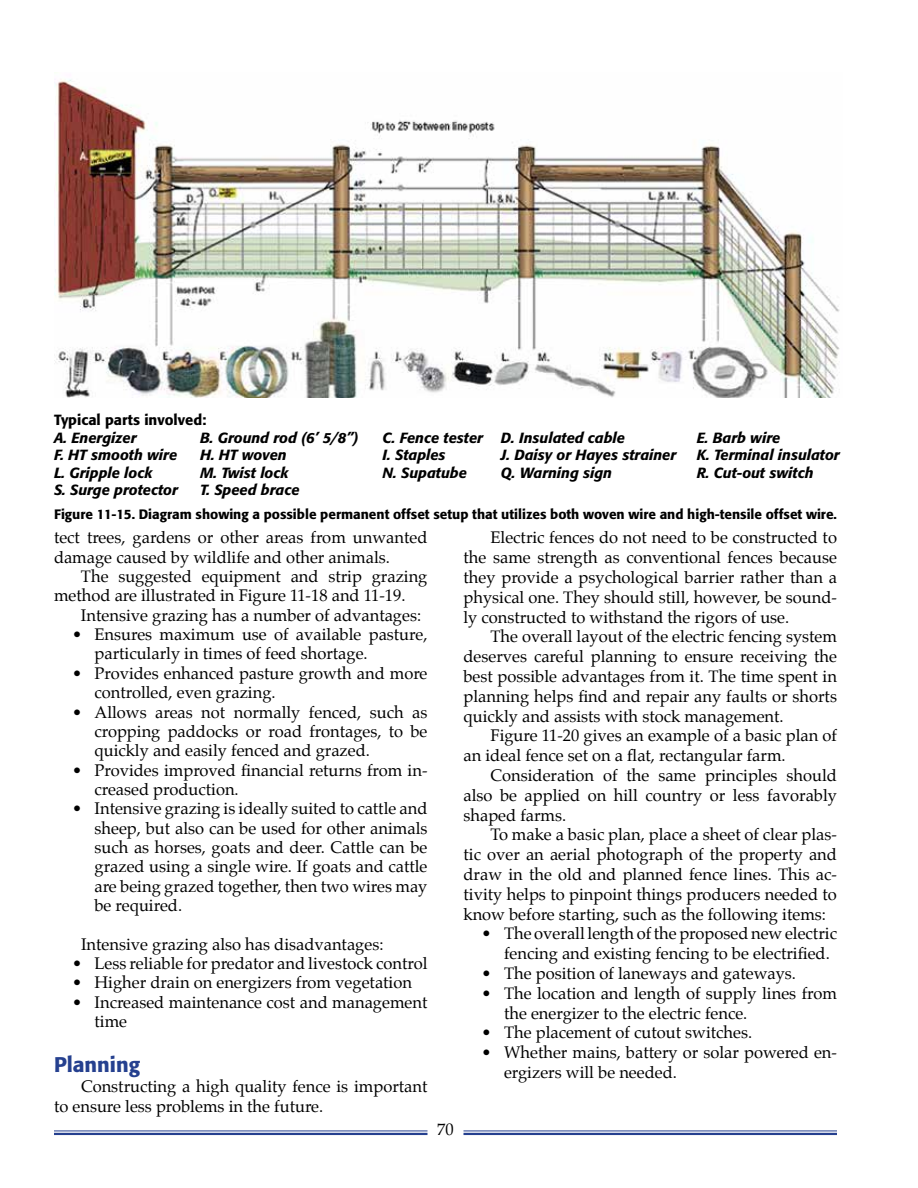
<style>
.page{position:relative;width:918px;height:1188px;background:#fff}
.page>*{position:absolute;margin:0;border:0;box-sizing:border-box;transform-origin:0 0}
.t1{font:500 21px "Formata";color:#25408f}
.t2{font:16.5px/19.8px "Palatino";color:#000}
.t3{font:italic 500 14.55px "Formata";color:#000}
.t4{font:500 14.55px "Formata";color:#000}
.t5{font:500 13.5px "Formata";color:#000}
</style>
<div class="page">
<hr style="left:464px;top:1131px;width:373px;height:1px;background:#25408f">
<hr style="left:464px;top:1133px;width:373px;height:2px;background:#25408f">
<hr style="left:54px;top:1131px;width:374px;height:1px;background:#25408f">
<hr style="left:54px;top:1133px;width:374px;height:2px;background:#25408f">
<img style="left:54px;top:79px;width:786px;height:318px">
<p class="t4" style="left:54px;top:411px;width:154px">Typical parts involved:</p>
<p class="t3" style="left:54px;top:429px;width:84px">A. Energizer</p>
<p class="t3" style="left:200px;top:429px;width:160px">B. Ground rod (6’ 5/8”)</p>
<p class="t3" style="left:383px;top:429px;width:244px">C. Fence tester D. Insulated cable</p>
<p class="t3" style="left:697px;top:429px;width:85px">E. Barb wire</p>
<p class="t3" style="left:54px;top:446px;width:125px">F. HT smooth wire</p>
<p class="t3" style="left:200px;top:446px;width:88px">H. HT woven</p>
<p class="t3" style="left:383px;top:446px;width:64px">I. Staples</p>
<p class="t3" style="left:501px;top:446px;width:177px">J. Daisy or Hayes strainer</p>
<p class="t3" style="left:697px;top:446px;width:145px">K. Terminal insulator</p>
<p class="t3" style="left:54px;top:464px;width:100px">L. Gripple lock</p>
<p class="t3" style="left:200px;top:464px;width:90px">M. Twist lock</p>
<p class="t3" style="left:383px;top:464px;width:86px">N. Supatube</p>
<p class="t3" style="left:501px;top:464px;width:113px">Q. Warning sign</p>
<p class="t3" style="left:697px;top:464px;width:118px">R. Cut-out switch</p>
<p class="t3" style="left:54px;top:481px;width:125px">S. Surge protector</p>
<p class="t3" style="left:200px;top:481px;width:101px">T. Speed brace</p>
<p class="t5" style="left:54px;top:506px;width:785px">Figure 11-15. Diagram showing a possible permanent offset setup that utilizes both woven wire and high-tensile offset wire.</p>
<p class="t2" style="left:54px;top:529px;width:375px;line-height:19.4px">tect trees, gardens or other areas from unwanted damage caused by wildlife and other animals.</p>
<p class="t2" style="left:54px;top:568px;width:375px;line-height:19.4px;text-indent:27px">The suggested equipment and strip grazing method are illustrated in Figure 11-18 and 11-19.</p>
<p class="t2" style="left:81px;top:607px;width:342px">Intensive grazing has a number of advantages:</p>
<p class="t2" style="left:95px;top:626px;width:335px;line-height:19.4px;text-indent:-23px">• Ensures maximum use of available pasture, particularly in times of feed shortage.</p>
<p class="t2" style="left:95px;top:665px;width:335px;line-height:19.4px;text-indent:-23px">• Provides enhanced pasture growth and more controlled, even grazing.</p>
<p class="t2" style="left:95px;top:704px;width:335px;line-height:19.4px;text-align:justify;text-indent:-23px">• Allows areas not normally fenced, such as cropping paddocks or road frontages, to be quickly and easily fenced and grazed.</p>
<p class="t2" style="left:95px;top:762px;width:334px;line-height:19.4px;text-indent:-23px">• Provides improved financial returns from in&shy;creased production.</p>
<p class="t2" style="left:95px;top:800px;width:335px;line-height:19.4px;text-align:justify;text-indent:-23px">• Intensive grazing is ideally suited to cattle and sheep, but also can be used for other animals such as horses, goats and deer. Cattle can be grazed using a single wire. If goats and cattle are being grazed together, then two wires may be required.</p>
<p class="t2" style="left:81px;top:936px;width:304px">Intensive grazing also has disadvantages:</p>
<p class="t2" style="left:72px;top:955px;width:357px">• Less reliable for predator and livestock control</p>
<p class="t2" style="left:72px;top:974px;width:342px">• Higher drain on energizers from vegetation</p>
<p class="t2" style="left:95px;top:994px;width:334px;line-height:19.4px;text-indent:-23px">• Increased maintenance cost and management time</p>
<p class="t1" style="left:54px;top:1052px;width:88px">Planning</p>
<p class="t2" style="left:54px;top:1078px;width:375px;text-indent:27px">Constructing a high quality fence is important to ensure less problems in the future.</p>
<p class="t2" style="left:464px;top:529px;width:375px;text-align:justify;text-indent:27px">Electric fences do not need to be constructed to the same strength as conventional fences because they provide a psychological barrier rather than a physical one. They should still, however, be sound&shy;ly constructed to withstand the rigors of use.</p>
<p class="t2" style="left:464px;top:628px;width:375px;text-align:justify;text-indent:27px">The overall layout of the electric fencing system deserves careful planning to ensure receiving the best possible advantages from it. The time spent in planning helps find and repair any faults or shorts quickly and assists with stock management.</p>
<p class="t2" style="left:464px;top:727px;width:375px;text-indent:27px">Figure 11-20 gives an example of a basic plan of an ideal fence set on a flat, rectangular farm.</p>
<p class="t2" style="left:464px;top:767px;width:375px;text-align:justify;text-indent:27px">Consideration of the same principles should also be applied on hill country or less favorably shaped farms.</p>
<p class="t2" style="left:464px;top:826px;width:375px;text-align:justify;text-indent:27px">To make a basic plan, place a sheet of clear plas&shy;tic over an aerial photograph of the property and draw in the old and planned fence lines. This ac&shy;tivity helps to pinpoint things producers needed to know before starting, such as the following items:</p>
<p class="t2" style="left:504px;top:925px;width:334px;text-indent:-23px">• The overall length of the proposed new electric fencing and existing fencing to be electrified.</p>
<p class="t2" style="left:482px;top:965px;width:316px">• The position of laneways and gateways.</p>
<p class="t2" style="left:504px;top:985px;width:334px;text-indent:-23px">• The location and length of supply lines from the energizer to the electric fence.</p>
<p class="t2" style="left:482px;top:1024px;width:272px">• The placement of cutout switches.</p>
<p class="t2" style="left:504px;top:1044px;width:334px;text-indent:-23px">• Whether mains, battery or solar powered en&shy;ergizers will be needed.</p>
<p class="t2" style="left:437px;top:1121px;width:18px">70</p>
</div>
